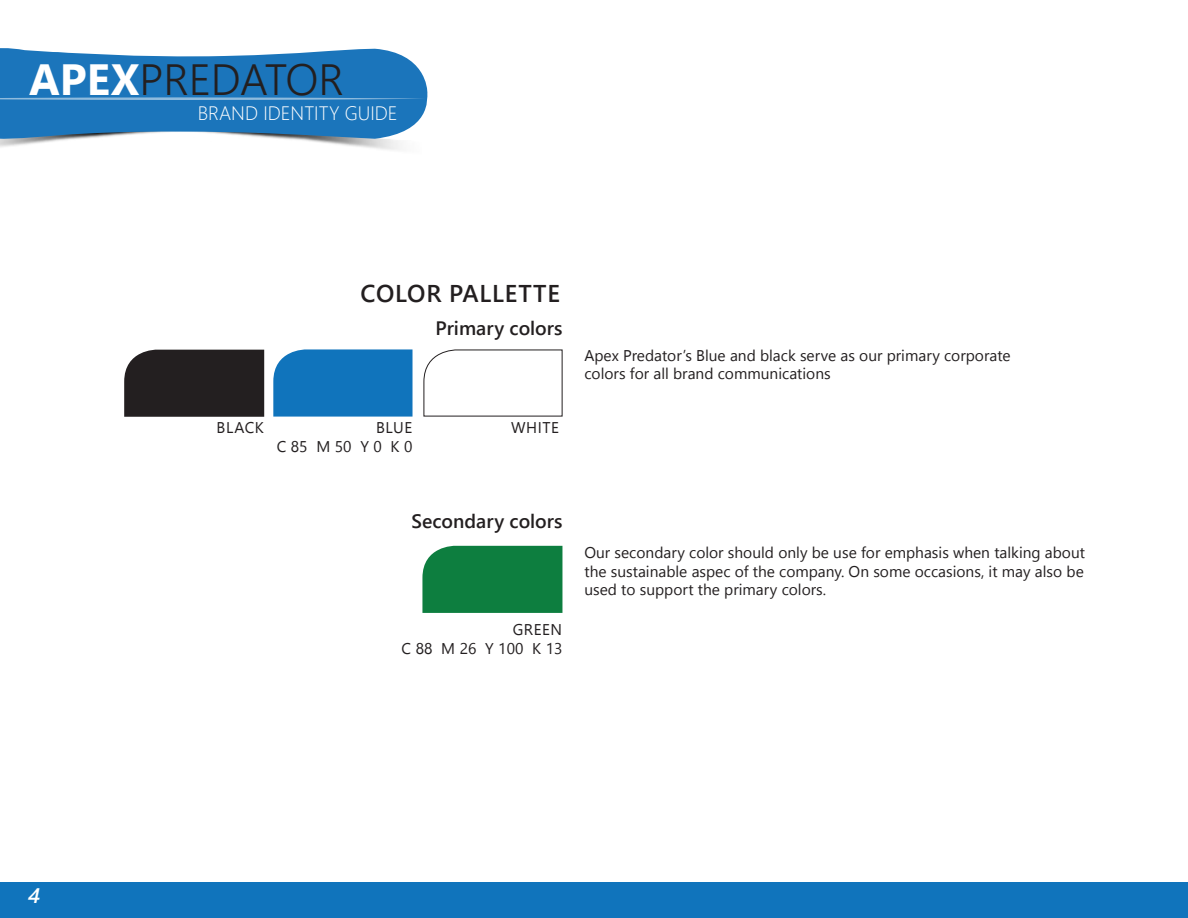
<style>
.page{position:relative;width:1188px;height:918px;background:#fff}
.page>*{position:absolute;margin:0;border:0;box-sizing:border-box;transform-origin:0 0}
.t1{font:300 43.65px "Segoe UI";color:#231f20}
.copy{font:600 24.3px "Segoe UI";letter-spacing:.035em;color:#231f20}
.t2{font:italic 600 21px "Segoe UI";color:#fff}
.t3{font:600 19.35px "Segoe UI";color:#231f20}
.t4{font:300 19.35px "Segoe UI";color:#fff}
.copy-2{font:15.6px/18.6px "Segoe UI";color:#231f20;text-align:justify}
.s1{font-weight:700;color:#fff}
</style>
<div class="page">
<svg style="left:0;top:48px;width:428px;height:95px;background:#3d88c2"></svg>
<svg style="left:0;top:97px;width:426px;height:3px"></svg>
<div style="left:0;top:882px;width:1188px;height:36px;background:#1074bc"></div>
<div style="left:273px;top:349px;width:140px;height:68px;background:#1074bc"></div>
<div style="left:124px;top:350px;width:140px;height:67px;background:#231f20"></div>
<div style="left:422px;top:546px;width:140px;height:67px;background:#0d7e3f"></div>
<svg style="left:423px;top:349px;width:140px;height:68px"></svg>
<h1 class="t1" style="left:29px;top:44px;width:316px"><span class="s1">APEX</span>PREDATOR</h1>
<p class="t4" style="left:198px;top:98px;width:201px">BRAND IDENTITY GUIDE</p>
<p class="copy" style="left:360px;top:274px;width:201px">COLOR PALLETTE</p>
<p class="t3" style="left:435px;top:312px;width:129px">Primary colors</p>
<p class="copy-2" style="left:217px;top:418px;width:49px">BLACK</p>
<p class="copy-2" style="left:376px;top:418px;width:38px">BLUE</p>
<p class="copy-2" style="left:277px;top:437px;width:137px">C 85 M 50 Y 0 K 0</p>
<p class="copy-2" style="left:511px;top:418px;width:49px">WHITE</p>
<p class="copy-2" style="left:584px;top:346px;width:428px">Apex Predator’s Blue and black serve as our primary corporate</p>
<p class="copy-2" style="left:584px;top:364px;width:248px">colors for all brand communications</p>
<p class="t3" style="left:412px;top:506px;width:152px">Secondary colors</p>
<p class="copy-2" style="left:513px;top:620px;width:51px">GREEN</p>
<p class="copy-2" style="left:402px;top:639px;width:162px">C 88 M 26 Y 100 K 13</p>
<p class="copy-2" style="left:584px;top:543px;width:502px">Our secondary color should only be use for emphasis when talking about the sustainable aspec of the company. On some occasions, it may also be used to support the primary colors.</p>
<p class="t2" style="left:28px;top:881px;width:13px">4</p>
</div>
